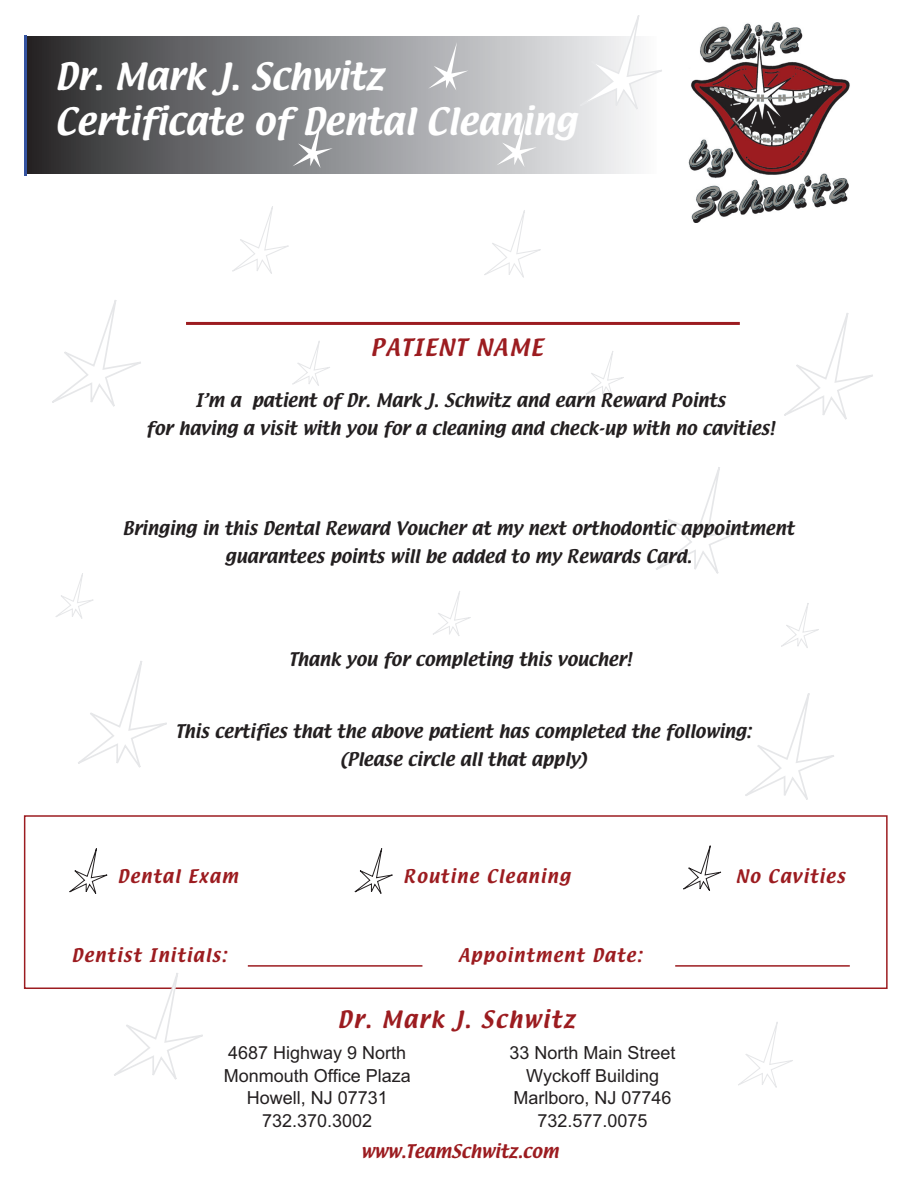
<style>
.page{position:relative;width:918px;height:1188px;background:#fff}
.page>*{position:absolute;margin:0;border:0;box-sizing:border-box;transform-origin:0 0}
.t1{font:33px/45.3px "Textile";color:#fff}
.t2{font:21px "Textile";letter-spacing:.075em;color:#9c1c20}
.t3{font:18px/22.5px "Arial";color:#231f20;text-align:center}
.t4{font:16.5px/28px "Textile";color:#231f20;text-align:center}
.t5{font:16.5px "Textile";letter-spacing:.075em;color:#9c1c20}
.t6{font:16.5px "Textile";color:#9c1c20}
</style>
<div class="page">
<div style="left:26px;top:36px;width:632px;height:138px;background:linear-gradient(to right,#2b2b2e,#fafcfe)"></div>
<hr style="left:25px;top:35px;width:2px;height:141px;background:#3453a0">
<div style="left:657px;top:35px;width:117px;height:141px;background:#fff"></div>
<hr style="left:186px;top:322px;width:554px;height:3px;background:#9c1c20">
<svg style="left:23px;top:815px;width:865px;height:174px"></svg>
<hr style="left:675px;top:965px;width:175px;height:2px;background:#9c1c20">
<img style="left:688px;top:22px;width:162px;height:200px">
<svg style="left:578px;top:15px;width:84px;height:102px"></svg>
<svg style="left:428px;top:42px;width:40px;height:48px;background:#bfc0c3"></svg>
<svg style="left:497px;top:119px;width:40px;height:48px;background:#d2d3d5"></svg>
<svg style="left:293px;top:120px;width:40px;height:48px;background:#9a9c9e"></svg>
<svg style="left:232px;top:206px;width:57px;height:68px"></svg>
<svg style="left:484px;top:210px;width:57px;height:68px"></svg>
<svg style="left:52px;top:300px;width:89px;height:107px"></svg>
<svg style="left:292px;top:341px;width:38px;height:45px"></svg>
<svg style="left:586px;top:351px;width:38px;height:45px"></svg>
<svg style="left:784px;top:313px;width:89px;height:107px"></svg>
<svg style="left:656px;top:467px;width:89px;height:107px"></svg>
<svg style="left:78px;top:661px;width:89px;height:107px"></svg>
<svg style="left:745px;top:693px;width:89px;height:107px"></svg>
<svg style="left:738px;top:1022px;width:55px;height:66px"></svg>
<svg style="left:112px;top:951px;width:104px;height:129px"></svg>
<svg style="left:433px;top:591px;width:38px;height:45px"></svg>
<svg style="left:55px;top:573px;width:38px;height:46px"></svg>
<svg style="left:781px;top:603px;width:38px;height:45px"></svg>
<svg style="left:354px;top:839px;width:44px;height:58px"></svg>
<svg style="left:69px;top:839px;width:44px;height:58px"></svg>
<svg style="left:682px;top:836px;width:45px;height:59px"></svg>
<h1 class="t1" style="left:55px;top:56px;width:523px">Dr. Mark J. Schwitz<br>Certificate of Dental Cleaning</h1>
<p class="t2" style="left:371px;top:338px;width:174px">PATIENT NAME</p>
<p class="t4" style="left:146px;top:388px;width:630px">I’m a patient of Dr. Mark J. Schwitz and earn Reward Points<br>for having a visit with you for a cleaning and check-up with no cavities!</p>
<p class="t4" style="left:122px;top:515px;width:673px">Bringing in this Dental Reward Voucher at my next orthodontic appointment guarantees points will be added to my Rewards Card.</p>
<p class="t4" style="left:289px;top:646px;width:344px">Thank you for completing this voucher!</p>
<p class="t4" style="left:176px;top:718px;width:577px">This certifies that the above patient has completed the following: (Please circle all that apply)</p>
<p class="t5" style="left:117px;top:869px;width:122px">Dental Exam</p>
<p class="t5" style="left:403px;top:869px;width:168px">Routine Cleaning</p>
<p class="t5" style="left:72px;top:948px;width:156px">Dentist Initials:</p>
<p class="t5" style="left:458px;top:948px;width:185px">Appointment Date:</p>
<p class="t2" style="left:338px;top:1011px;width:239px">Dr. Mark J. Schwitz</p>
<p class="t3" style="left:224px;top:1043px;width:189px">4687 Highway 9 North<br>Monmouth Office Plaza<br>Howell, NJ 07731<br>732.370.3002</p>
<p class="t3" style="left:510px;top:1043px;width:168px">33 North Main Street<br>Wyckoff Building<br>Marlboro, NJ 07746<br>732.577.0075</p>
<p class="t6" style="left:361px;top:1144px;width:199px">www.TeamSchwitz.com</p>
<p class="t5" style="left:736px;top:869px;width:111px">No Cavities</p>
</div>
